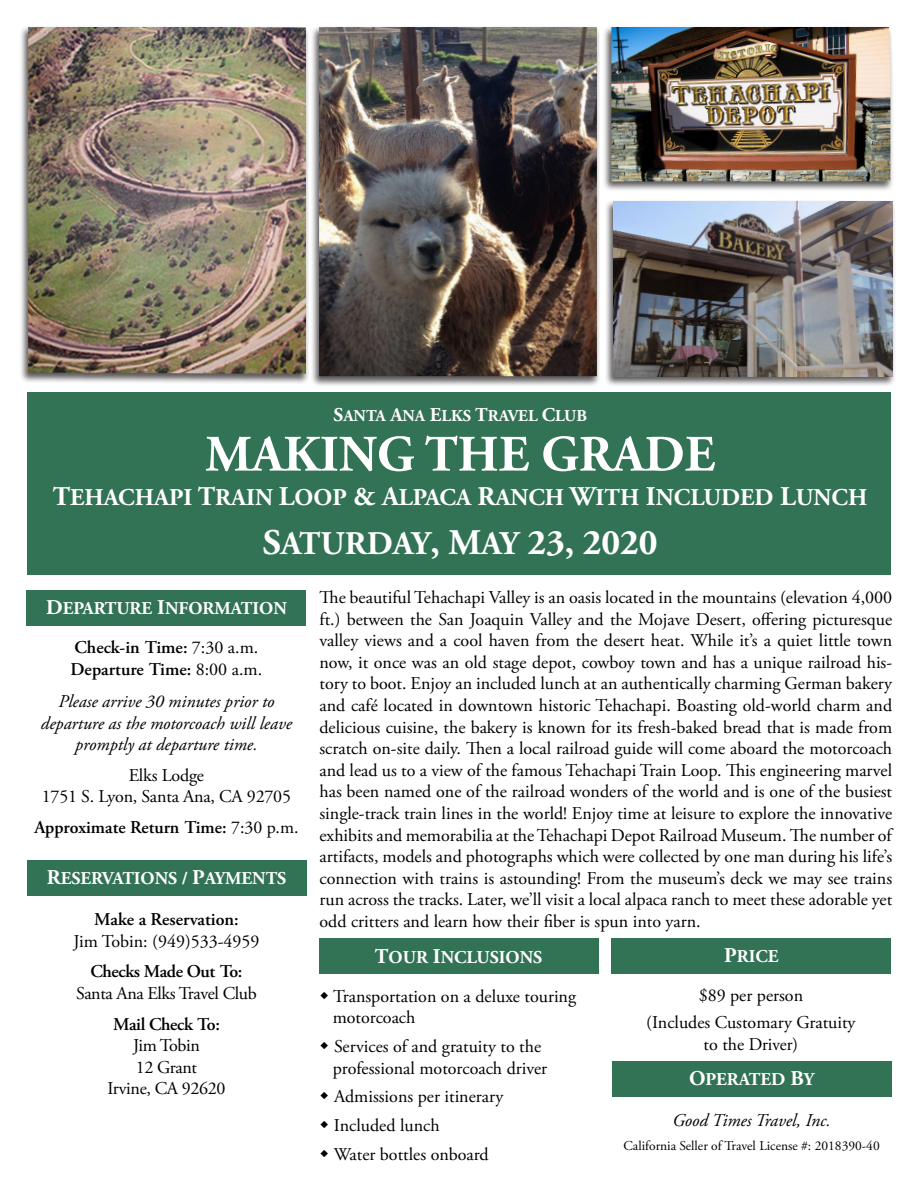
<style>
.page{position:relative;width:918px;height:1188px;background:#fff}
.page>*{position:absolute;margin:0;border:0;box-sizing:border-box;transform-origin:0 0}
.t1{font:700 51px "Adobe Garamond Pro";color:#fff}
.t2{font:700 36px "Adobe Garamond Pro";color:#fff}
.t3{font:700 24px "Adobe Garamond Pro";color:#fff}
.t4{font:18px/21.6px "Adobe Garamond Pro";color:#000;text-align:justify}
.t5{font:italic 18px/21.6px "Adobe Garamond Pro";color:#000;text-align:center}
.t6{font:600 18px "Adobe Garamond Pro";color:#000}
.t7{font:700 18px "Adobe Garamond Pro";color:#fff}
.t8{font:18px "Adobe Garamond Pro";letter-spacing:-.02em;color:#000}
.t9{font:600 18px "Adobe Garamond Pro";letter-spacing:-.02em;color:#000}
.t10{font:700 16.5px "Adobe Garamond Pro";color:#fff}
.t11{font:13.5px "Adobe Garamond Pro";color:#000}
.s1{font-size:19.5px}
.s2{font-size:27px}
.s3{font-size:33px}
.s4{font-size:21px}
.s5{font-weight:400}
</style>
<div class="page">
<div style="left:27px;top:392px;width:864px;height:182px;background:#327255"></div>
<div style="left:27px;top:861px;width:279px;height:35px;background:#327255"></div>
<div style="left:612px;top:938px;width:279px;height:36px;background:#327255"></div>
<div style="left:612px;top:1062px;width:279px;height:35px;background:#327255"></div>
<div style="left:27px;top:590px;width:279px;height:35px;background:#327255"></div>
<div style="left:319px;top:938px;width:279px;height:36px;background:#327255"></div>
<div style="left:603px;top:25px;width:291px;height:167px;background:#231f20;opacity:.75"></div>
<img style="left:611px;top:27px;width:279px;height:154px">
<div style="left:19px;top:25px;width:290px;height:360px;background:#231f20;opacity:.75"></div>
<img style="left:28px;top:27px;width:278px;height:347px">
<div style="left:310px;top:25px;width:290px;height:362px;background:#231f20;opacity:.75"></div>
<img style="left:319px;top:27px;width:278px;height:349px">
<div style="left:604px;top:200px;width:292px;height:186px;background:#231f20;opacity:.75"></div>
<img style="left:613px;top:202px;width:279px;height:174px">
<p class="t10" style="left:333px;top:406px;width:255px"><span class="s1">S</span>ANTA <span class="s1">A</span>NA <span class="s1">E</span>LKS <span class="s1">T</span>RAVEL <span class="s1">C</span>LUB</p>
<p class="t1" style="left:205px;top:425px;width:511px">MAKING THE GRADE</p>
<p class="t3" style="left:53px;top:484px;width:816px"><span class="s2">T</span>EHACHAPI <span class="s2">T</span>RAIN <span class="s2">L</span>OOP <span class="s2">&amp; A</span>LPACA <span class="s2">R</span>ANCH <span class="s2">W</span>ITH <span class="s2">I</span>NCLUDED <span class="s2">L</span>UNCH</p>
<p class="t2" style="left:263px;top:522px;width:396px">S<span class="s3">ATURDAY</span>, M<span class="s3">AY</span> 23, 2020</p>
<p class="t4" style="left:320px;top:587px;width:574px">The beautiful Tehachapi Valley is an oasis located in the mountains (elevation 4,000 ft.) between the San Joaquin Valley and the Mojave Desert, offering picturesque valley views and a cool haven from the desert heat. While it’s a quiet little town now, it once was an old stage depot, cowboy town and has a unique railroad his&shy;tory to boot. Enjoy an included lunch at an authentically charming German bakery and café located in downtown historic Tehachapi. Boasting old-world charm and delicious cuisine, the bakery is known for its fresh-baked bread that is made from scratch on-site daily. Then a local railroad guide will come aboard the motorcoach and lead us to a view of the famous Tehachapi Train Loop. This engineering marvel has been named one of the railroad wonders of the world and is one of the busiest single-track train lines in the world! Enjoy time at leisure to explore the innovative exhibits and memorabilia at the Tehachapi Depot Railroad Museum. The number of artifacts, models and photographs which were collected by one man during his life’s connection with trains is astounding! From the museum’s deck we may see trains run across the tracks. Later, we’ll visit a local alpaca ranch to meet these adorable yet</p>
<p class="t6" style="left:94px;top:909px;width:146px">Make a Reservation:</p>
<p class="t4" style="left:320px;top:911px;width:383px">odd critters and learn how their fiber is spun into yarn.</p>
<p class="t4" style="left:73px;top:931px;width:188px">Jim Tobin: (949)533-4959</p>
<p class="t9" style="left:90px;top:961px;width:154px">Checks Made Out To:</p>
<p class="t8" style="left:76px;top:983px;width:182px">Santa Ana Elks Travel Club</p>
<p class="t9" style="left:113px;top:1014px;width:108px">Mail Check To:</p>
<p class="t8" style="left:133px;top:1035px;width:68px">Jim Tobin</p>
<p class="t4" style="left:136px;top:1057px;width:63px">12 Grant</p>
<p class="t8" style="left:108px;top:1078px;width:119px">Irvine, CA 92620</p>
<p class="t7" style="left:46px;top:597px;width:242px"><span class="s4">D</span>EPARTURE <span class="s4">I</span>NFORMATION</p>
<p class="t6" style="left:74px;top:637px;width:185px">Check-in Time: <span class="s5">7:30 a.m.</span></p>
<p class="t6" style="left:71px;top:659px;width:193px">Departure Time: <span class="s5">8:00 a.m.</span></p>
<p class="t5" style="left:41px;top:691px;width:253px">Please arrive 30 minutes prior to departure as the motorcoach will leave promptly at departure time.</p>
<p class="t4" style="left:129px;top:765px;width:77px">Elks Lodge</p>
<p class="t4" style="left:42px;top:787px;width:251px">1751 S. Lyon, Santa Ana, CA 92705</p>
<p class="t6" style="left:34px;top:817px;width:266px">Approximate Return Time: <span class="s5">7:30 p.m.</span></p>
<p class="t7" style="left:47px;top:868px;width:241px"><span class="s4">R</span>ESERVATIONS / <span class="s4">P</span>AYMENTS</p>
<p class="t7" style="left:724px;top:946px;width:56px"><span class="s4">P</span>RICE</p>
<p class="t7" style="left:375px;top:947px;width:169px"><span class="s4">T</span>OUR <span class="s4">I</span>NCLUSIONS</p>
<p class="t4" style="left:699px;top:985px;width:106px">$89 per person</p>
<p class="t4" style="left:646px;top:1013px;width:211px">(Includes Customary Gratuity</p>
<p class="t4" style="left:704px;top:1034px;width:96px">to the Driver)</p>
<p class="t4" style="left:333px;top:986px;width:245px">Transportation on a deluxe touring motorcoach</p>
<p class="t4" style="left:334px;top:1036px;width:209px">Services of and gratuity to the</p>
<p class="t4" style="left:333px;top:1058px;width:216px">professional motorcoach driver</p>
<p class="t4" style="left:334px;top:1087px;width:171px">Admissions per itinerary</p>
<p class="t4" style="left:334px;top:1115px;width:107px">Included lunch</p>
<p class="t4" style="left:334px;top:1144px;width:156px">Water bottles onboard</p>
<p class="t7" style="left:689px;top:1069px;width:126px"><span class="s4">O</span>PERATED <span class="s4">B</span>Y</p>
<p class="t5" style="left:673px;top:1110px;width:160px">Good Times Travel, Inc.</p>
<p class="t11" style="left:624px;top:1138px;width:258px">California Seller of Travel License #: 2018390-40</p>
</div>
